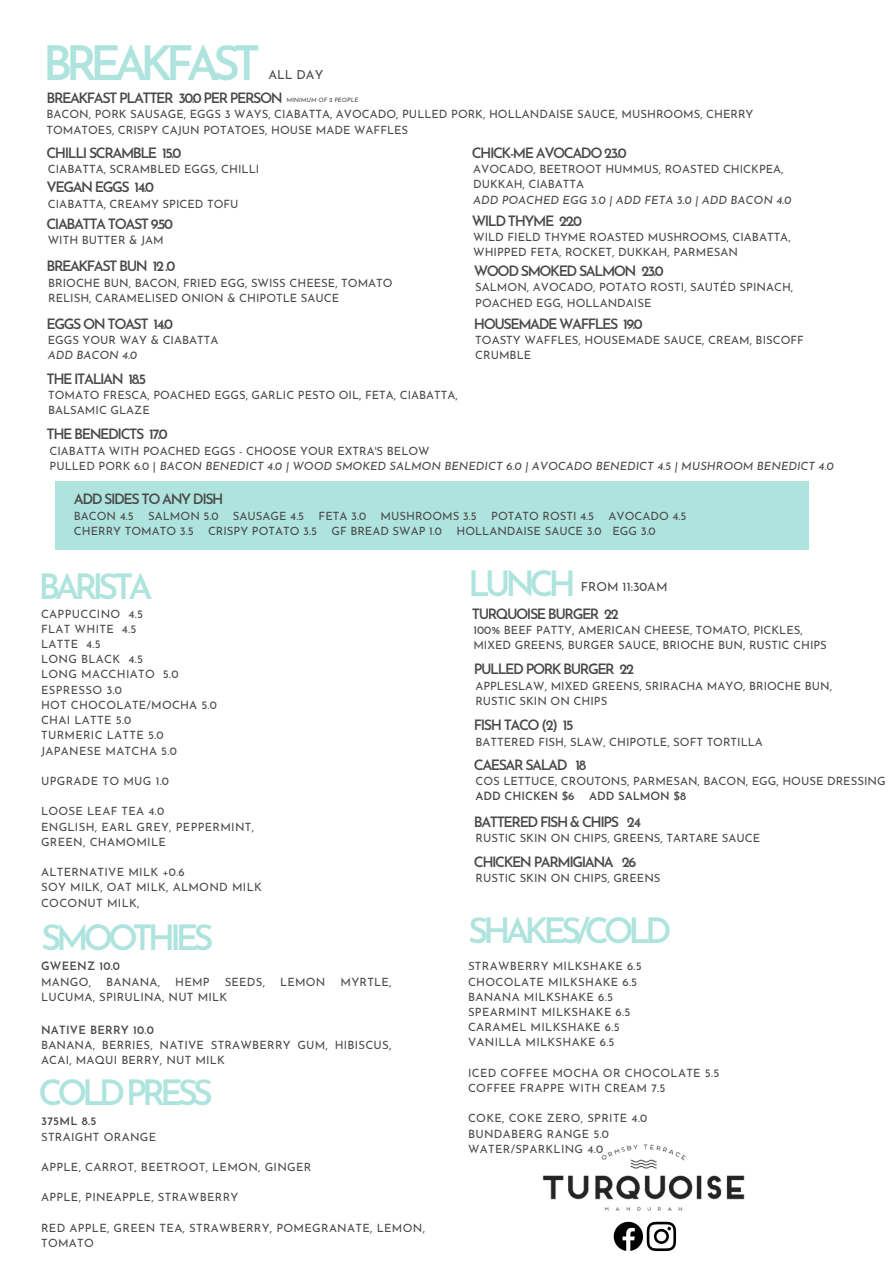
<style>
.page{position:relative;width:894px;height:1264px;background:#fff}
.page>*{position:absolute;margin:0;border:0;box-sizing:border-box;transform-origin:0 0}
.t1{font:600 47.25px "Josefin Sans";letter-spacing:-.15em;color:#afe4de}
.t2{font:600 34.8px "Josefin Sans";letter-spacing:-.15em;color:#afe4de}
.t3{font:600 14.25px "Josefin Sans";letter-spacing:-.1em;color:#494949}
.t4{font:12.45px "Josefin Sans";color:#494949}
.t5{font:11.4px/15.1px "Josefin Sans";color:#494949}
.t6{font:11.4px/15.1px "Josefin Sans";letter-spacing:.025em;color:#494949}
.t7{font:italic 11.4px/15.1px "Josefin Sans";color:#494949}
.t8{font:11.4px/15.1px "Josefin Sans";letter-spacing:.02em;color:#494949}
.t9{font:600 11.4px "Josefin Sans";letter-spacing:.02em;color:#494949}
.t10{font:600 11.4px "Josefin Sans";color:#494949}
.t11{font:italic 6px "Josefin Sans";color:#494949}
.s1{font-style:normal}
</style>
<div class="page">
<div style="left:55px;top:481px;width:753px;height:69px;background:#afe4de"></div>
<img style="left:542px;top:1144px;width:203px;height:67px">
<svg style="left:613px;top:1221px;width:62px;height:29px"></svg>
<h1 class="t1" style="left:43px;top:45px;width:219px">BREAKFAST</h1>
<p class="t3" style="left:46px;top:92px;width:238px">BREAKFAST PLATTER 30.0 PER PERSON</p>
<p class="t5" style="left:46px;top:108px;width:708px">BACON, PORK SAUSAGE, EGGS 3 WAYS, CIABATTA, AVOCADO, PULLED PORK, HOLLANDAISE SAUCE, MUSHROOMS, CHERRY<br>TOMATOES, CRISPY CAJUN POTATOES, HOUSE MADE WAFFLES</p>
<p class="t3" style="left:46px;top:147px;width:136px">CHILLI SCRAMBLE 15.0</p>
<p class="t5" style="left:48px;top:163px;width:213px">CIABATTA, SCRAMBLED EGGS, CHILLI</p>
<p class="t4" style="left:268px;top:70px;width:56px">ALL DAY</p>
<p class="t11" style="left:286px;top:97px;width:73px">MINIMUM OF 2 PEOPLE</p>
<p class="t3" style="left:471px;top:147px;width:156px">CHICK-ME AVOCADO 23.0</p>
<p class="t5" style="left:473px;top:163px;width:312px">AVOCADO, BEETROOT HUMMUS, ROASTED CHICKPEA,<br>DUKKAH, CIABATTA</p>
<p class="t7" style="left:473px;top:193px;width:320px">ADD POACHED EGG 3.0 | ADD FETA 3.0 | ADD BACON 4.0</p>
<p class="t3" style="left:471px;top:215px;width:112px">WILD THYME 22.0</p>
<p class="t5" style="left:473px;top:231px;width:319px">WILD FIELD THYME ROASTED MUSHROOMS, CIABATTA,<br>WHIPPED FETA, ROCKET, DUKKAH, PARMESAN</p>
<p class="t3" style="left:473px;top:265px;width:191px">WOOD SMOKED SALMON 23.0</p>
<p class="t5" style="left:475px;top:281px;width:319px">SALMON, AVOCADO, POTATO ROSTI, SAUTÉD SPINACH,<br>POACHED EGG, HOLLANDAISE</p>
<p class="t3" style="left:473px;top:318px;width:170px">HOUSEMADE WAFFLES 19.0</p>
<p class="t5" style="left:475px;top:333px;width:330px">TOASTY WAFFLES, HOUSEMADE SAUCE, CREAM, BISCOFF<br>CRUMBLE</p>
<p class="t3" style="left:46px;top:181px;width:109px">VEGAN EGGS 14.0</p>
<p class="t5" style="left:48px;top:197px;width:192px">CIABATTA, CREAMY SPICED TOFU</p>
<p class="t3" style="left:46px;top:218px;width:128px">CIABATTA TOAST 9.50</p>
<p class="t5" style="left:48px;top:234px;width:117px">WITH BUTTER &amp; JAM</p>
<p class="t3" style="left:46px;top:260px;width:130px">BREAKFAST BUN 12 .0</p>
<p class="t5" style="left:48px;top:276px;width:346px">BRIOCHE BUN, BACON, FRIED EGG, SWISS CHEESE, TOMATO<br>RELISH, CARAMELISED ONION &amp; CHIPOTLE SAUCE</p>
<p class="t3" style="left:46px;top:318px;width:128px">EGGS ON TOAST 14.0</p>
<p class="t5" style="left:48px;top:333px;width:172px">EGGS YOUR WAY &amp; CIABATTA</p>
<p class="t7" style="left:48px;top:349px;width:91px">ADD BACON 4.0</p>
<p class="t3" style="left:46px;top:373px;width:101px">THE ITALIAN 18.5</p>
<p class="t5" style="left:48px;top:389px;width:411px">TOMATO FRESCA, POACHED EGGS, GARLIC PESTO OIL, FETA, CIABATTA,<br>BALSAMIC GLAZE</p>
<p class="t3" style="left:46px;top:428px;width:123px">THE BENEDICTS 17.0</p>
<p class="t7" style="left:50px;top:444px;width:785px"><span class="s1">CIABATTA WITH POACHED EGGS - CHOOSE YOUR EXTRA'S BELOW<br>PULLED PORK 6.0 |</span> BACON BENEDICT 4.0 | WOOD SMOKED SALMON BENEDICT 6.0 | AVOCADO BENEDICT 4.5 | MUSHROOM BENEDICT 4.0</p>
<p class="t3" style="left:74px;top:493px;width:151px">ADD SIDES TO ANY DISH</p>
<p class="t5" style="left:74px;top:509px;width:61px">BACON 4.5</p>
<p class="t5" style="left:148px;top:509px;width:72px">SALMON 5.0</p>
<p class="t5" style="left:233px;top:509px;width:73px">SAUSAGE 4.5</p>
<p class="t5" style="left:318px;top:509px;width:49px">FETA 3.0</p>
<p class="t5" style="left:380px;top:509px;width:98px">MUSHROOMS 3.5</p>
<p class="t5" style="left:491px;top:509px;width:104px">POTATO ROSTI 4.5</p>
<p class="t5" style="left:608px;top:509px;width:79px">AVOCADO 4.5</p>
<p class="t5" style="left:74px;top:524px;width:121px">CHERRY TOMATO 3.5</p>
<p class="t5" style="left:208px;top:524px;width:110px">CRISPY POTATO 3.5</p>
<p class="t5" style="left:331px;top:524px;width:112px">GF BREAD SWAP 1.0</p>
<p class="t5" style="left:456px;top:524px;width:201px">HOLLANDAISE SAUCE 3.0 EGG 3.0</p>
<h2 class="t2" style="left:38px;top:573px;width:116px">BARISTA</h2>
<p class="t6" style="left:41px;top:607px;width:177px">CAPPUCCINO 4.5<br>FLAT WHITE 4.5<br>LATTE 4.5<br>LONG BLACK 4.5<br>LONG MACCHIATO 5.0<br>ESPRESSO 3.0<br>HOT CHOCOLATE/MOCHA 5.0<br>CHAI LATTE 5.0<br>TURMERIC LATTE 5.0<br>JAPANESE MATCHA 5.0</p>
<p class="t6" style="left:41px;top:774px;width:129px">UPGRADE TO MUG 1.0</p>
<p class="t6" style="left:41px;top:805px;width:214px">LOOSE LEAF TEA 4.0<br>ENGLISH, EARL GREY, PEPPERMINT,<br>GREEN, CHAMOMILE</p>
<p class="t6" style="left:41px;top:865px;width:222px">ALTERNATIVE MILK +0.6<br>SOY MILK, OAT MILK, ALMOND MILK<br>COCONUT MILK,</p>
<h2 class="t2" style="left:41px;top:923px;width:174px">SMOOTHIES</h2>
<p class="t9" style="left:41px;top:961px;width:80px">GWEENZ 10.0</p>
<p class="t5" style="left:41px;top:975px;width:51px">MANGO,</p>
<p class="t5" style="left:106px;top:975px;width:55px">BANANA,</p>
<p class="t5" style="left:175px;top:975px;width:36px">HEMP</p>
<p class="t5" style="left:225px;top:975px;width:42px">SEEDS,</p>
<p class="t5" style="left:280px;top:975px;width:47px">LEMON</p>
<p class="t5" style="left:340px;top:975px;width:52px">MYRTLE,</p>
<p class="t8" style="left:41px;top:990px;width:188px">LUCUMA, SPIRULINA, NUT MILK</p>
<p class="t9" style="left:41px;top:1025px;width:114px">NATIVE BERRY 10.0</p>
<p class="t8" style="left:41px;top:1038px;width:351px">BANANA, BERRIES, NATIVE STRAWBERRY GUM, HIBISCUS,<br>ACAI, MAQUI BERRY, NUT MILK</p>
<h2 class="t2" style="left:38px;top:1079px;width:176px">COLD PRESS</h2>
<p class="t9" style="left:41px;top:1116px;width:57px">375ML 8.5</p>
<p class="t6" style="left:41px;top:1130px;width:117px">STRAIGHT ORANGE</p>
<p class="t6" style="left:41px;top:1160px;width:272px">APPLE, CARROT, BEETROOT, LEMON, GINGER</p>
<p class="t6" style="left:41px;top:1190px;width:199px">APPLE, PINEAPPLE, STRAWBERRY</p>
<p class="t6" style="left:41px;top:1221px;width:385px">RED APPLE, GREEN TEA, STRAWBERRY, POMEGRANATE, LEMON,<br>TOMATO</p>
<h2 class="t2" style="left:468px;top:570px;width:109px">LUNCH</h2>
<p class="t3" style="left:471px;top:608px;width:148px">TURQUOISE BURGER 22</p>
<p class="t5" style="left:473px;top:623px;width:355px">100% BEEF PATTY, AMERICAN CHEESE, TOMATO, PICKLES,<br>MIXED GREENS, BURGER SAUCE, BRIOCHE BUN, RUSTIC CHIPS</p>
<p class="t4" style="left:580px;top:581px;width:88px">FROM 11:30AM</p>
<p class="t3" style="left:473px;top:663px;width:162px">PULLED PORK BURGER 22</p>
<p class="t5" style="left:475px;top:679px;width:358px">APPLESLAW, MIXED GREENS, SRIRACHA MAYO, BRIOCHE BUN,<br>RUSTIC SKIN ON CHIPS</p>
<p class="t3" style="left:473px;top:719px;width:101px">FISH TACO (2) 15</p>
<p class="t5" style="left:475px;top:735px;width:289px">BATTERED FISH, SLAW, CHIPOTLE, SOFT TORTILLA</p>
<p class="t3" style="left:473px;top:759px;width:114px">CAESAR SALAD 18</p>
<p class="t5" style="left:475px;top:774px;width:411px">COS LETTUCE, CROUTONS, PARMESAN, BACON, EGG, HOUSE DRESSING</p>
<p class="t10" style="left:475px;top:791px;width:100px">ADD CHICKEN $6</p>
<p class="t10" style="left:589px;top:791px;width:98px">ADD SALMON $8</p>
<p class="t3" style="left:473px;top:815px;width:169px">BATTERED FISH &amp; CHIPS 24</p>
<p class="t5" style="left:475px;top:831px;width:286px">RUSTIC SKIN ON CHIPS, GREENS, TARTARE SAUCE</p>
<p class="t3" style="left:473px;top:855px;width:164px">CHICKEN PARMIGIANA 26</p>
<p class="t5" style="left:475px;top:871px;width:186px">RUSTIC SKIN ON CHIPS, GREENS</p>
<h2 class="t2" style="left:468px;top:916px;width:205px">SHAKES/COLD</h2>
<p class="t6" style="left:468px;top:959px;width:175px">STRAWBERRY MILKSHAKE 6.5<br>CHOCOLATE MILKSHAKE 6.5<br>BANANA MILKSHAKE 6.5<br>SPEARMINT MILKSHAKE 6.5<br>CARAMEL MILKSHAKE 6.5<br>VANILLA MILKSHAKE 6.5</p>
<p class="t6" style="left:468px;top:1066px;width:253px">ICED COFFEE MOCHA OR CHOCOLATE 5.5<br>COFFEE FRAPPE WITH CREAM 7.5</p>
<p class="t6" style="left:468px;top:1112px;width:181px">COKE, COKE ZERO, SPRITE 4.0<br>BUNDABERG RANGE 5.0<br>WATER/SPARKLING 4.0</p>
</div>
